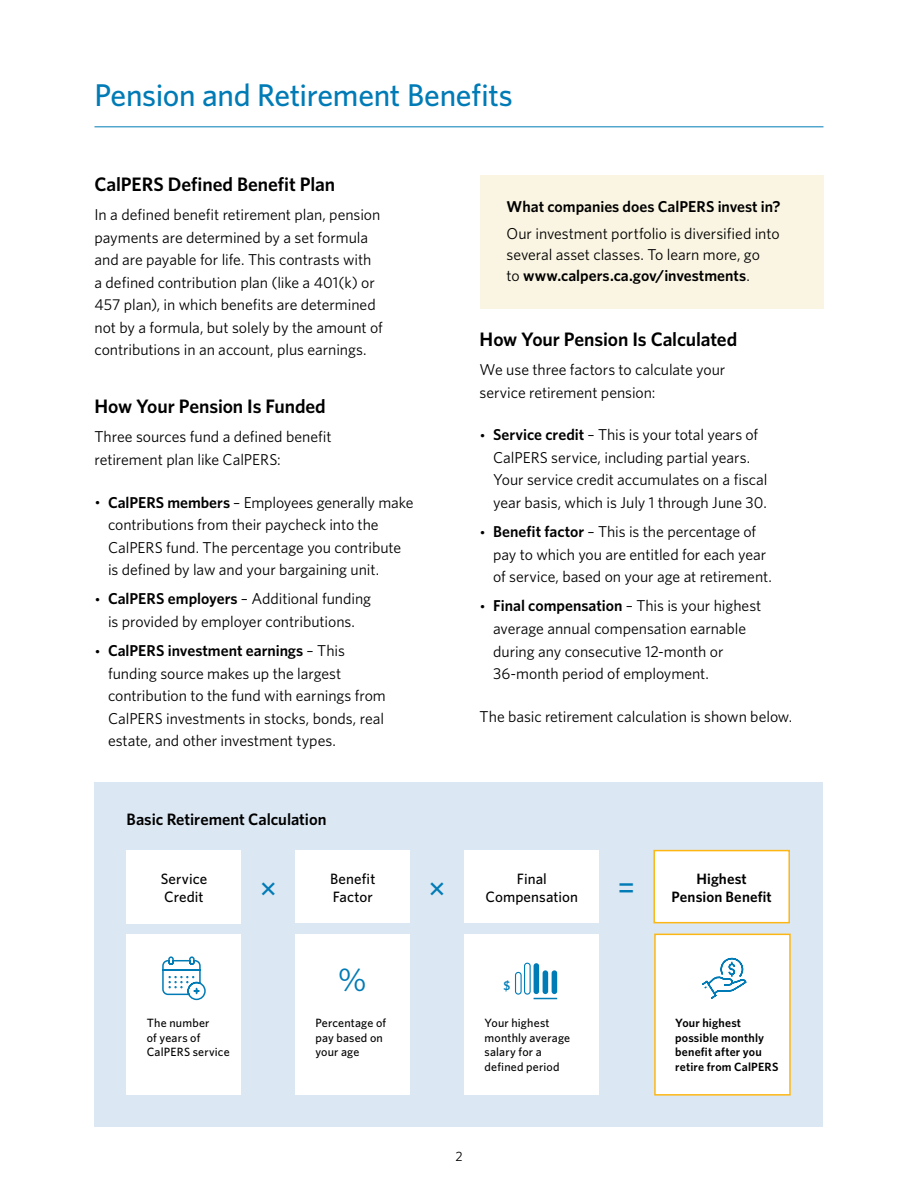
<style>
.page{position:relative;width:918px;height:1188px;background:#fff}
.page>*{position:absolute;margin:0;border:0;box-sizing:border-box;transform-origin:0 0}
.t1{font:33px "Fjkkfg Fpjlbx Whitney";color:#007bb6}
.t2{font:500 31.5px "Wtwvhy Pwctff Whitney";letter-spacing:-.01em;color:#007bb6}
.t3{font:500 30px "Wtwvhy Pwctff Whitney";color:#007bb6}
.t4{font:600 19.5px "Cwkjbq Mrysdc Whitney";letter-spacing:-.005em;color:#000}
.t5{font:600 16.5px "Cwkjbq Mrysdc Whitney";letter-spacing:-.005em;color:#000}
.t6{font:15.75px/22.5px "Fjkkfg Fpjlbx Whitney";letter-spacing:-.005em;color:#000}
.t7{font:600 15.75px "Cwkjbq Mrysdc Whitney";color:#000}
.t8{font:500 15px/18px "Wtwvhy Pwctff Whitney";letter-spacing:.005em;color:#000}
.t9{font:600 15px/18px "Cwkjbq Mrysdc Whitney";letter-spacing:.01em;color:#000;text-align:center}
.t10{font:13.5px "Fjkkfg Fpjlbx Whitney";color:#000}
.t11{font:600 12.9px "Cwkjbq Mrysdc Whitney";color:#007bb6}
.t12{font:500 12px/14.4px "Wtwvhy Pwctff Whitney";letter-spacing:.015em;color:#000}
.t13{font:600 12px/14.4px "Cwkjbq Mrysdc Whitney";letter-spacing:.015em;color:#000}
.s1{font-family:"Pgcjrf Phfjrv Trebuchet MS";font-size:12px}
.s2{font-family:"Cwkjbq Mrysdc Whitney";font-weight:600}
</style>
<div class="page">
<hr style="left:94px;top:126px;width:730px;height:1px;background:#007bb6">
<div style="left:480px;top:175px;width:344px;height:64px;background:#faf5e2"></div>
<div style="left:480px;top:203px;width:344px;height:105px;background:#faf5e2"></div>
<div style="left:94px;top:783px;width:730px;height:344px;background:#dbe7f3"></div>
<div style="left:127px;top:934px;width:114px;height:161px;background:#fff"></div>
<div style="left:295px;top:934px;width:115px;height:161px;background:#fff"></div>
<div style="left:464px;top:934px;width:135px;height:161px;background:#fff"></div>
<div style="left:654px;top:934px;width:137px;height:162px;background:#fff;border:2px solid #fdb714"></div>
<svg style="left:162px;top:956px;width:44px;height:45px"></svg>
<div style="left:515px;top:972px;width:7px;height:23px;border:1px solid #007bb6;border-radius:3px"></div>
<div style="left:534px;top:963px;width:5px;height:31px;background:#007bb6;border-radius:3px"></div>
<div style="left:543px;top:970px;width:5px;height:24px;background:#007bb6;border-radius:3px"></div>
<div style="left:552px;top:970px;width:5px;height:24px;background:#007bb6;border-radius:3px"></div>
<div style="left:524px;top:963px;width:7px;height:32px;border:1px solid #007bb6;border-radius:3px"></div>
<svg style="left:534px;top:998px;width:23px;height:1px"></svg>
<div style="left:127px;top:850px;width:114px;height:73px;background:#fff"></div>
<div style="left:655px;top:851px;width:133px;height:71px;background:#fff"></div>
<div style="left:653px;top:850px;width:137px;height:73px;border:2px solid #fdb714"></div>
<div style="left:295px;top:851px;width:115px;height:72px;background:#fff"></div>
<div style="left:464px;top:851px;width:135px;height:72px;background:#fff"></div>
<svg style="left:702px;top:957px;width:45px;height:42px"></svg>
<h2 class="t2" style="left:94px;top:74px;width:420px">Pension and Retirement Benefits</h2>
<h3 class="t4" style="left:94px;top:171px;width:242px">CalPERS Defined Benefit Plan</h3>
<p class="t6" style="left:94px;top:203px;width:290px">In a defined benefit retirement plan, pension payments are determined by a set formula and are payable for life . This contrasts with a defined contribution plan (like a 401(k) or 457 plan), in which benefits are determined not by a formula, but solely by the amount of contributions in an account, plus earnings .</p>
<h3 class="t4" style="left:94px;top:393px;width:233px">How Your Pension Is Funded</h3>
<p class="t6" style="left:94px;top:425px;width:239px">Three sources fund a defined benefit retirement plan like CalPERS:</p>
<p class="t6" style="left:108px;top:490px;width:307px;text-indent:-14px"><span class="s1">•</span> <span class="s2">CalPERS members</span> – Employees generally make contributions from their paycheck into the CalPERS fund . The percentage you contribute is defined by law and your bargaining unit .</p>
<p class="t6" style="left:94px;top:587px;width:278px;text-align:center"><span class="s1">•</span> <span class="s2">CalPERS employers</span> – Additional funding is provided by employer contributions .</p>
<p class="t6" style="left:108px;top:639px;width:279px;text-indent:-14px"><span class="s1">•</span> <span class="s2">CalPERS investment earnings</span> – This funding source makes up the largest contribution to the fund with earnings from CalPERS investments in stocks, bonds, real estate, and other investment types .</p>
<h3 class="t5" style="left:127px;top:808px;width:201px">Basic Retirement Calculation</h3>
<h4 class="t7" style="left:507px;top:196px;width:276px">What companies does CalPERS invest in?</h4>
<p class="t6" style="left:507px;top:223px;width:274px;line-height:21px">Our investment portfolio is diversified into several asset classes . To learn more, go<br>to <span class="s2">www.calpers.ca.gov/investments</span> .</p>
<h3 class="t4" style="left:480px;top:326px;width:259px">How Your Pension Is Calculated</h3>
<p class="t6" style="left:480px;top:358px;width:247px">We use three factors to calculate your service retirement pension:</p>
<p class="t6" style="left:493px;top:423px;width:276px;text-indent:-13px"><span class="s1">•</span> <span class="s2">Service credit</span> – This is your total years of CalPERS service, including partial years .<br>Your service credit accumulates on a fiscal year basis, which is July 1 through June 30 .</p>
<p class="t6" style="left:493px;top:520px;width:280px;text-indent:-14px"><span class="s1">•</span> <span class="s2">Benefit factor</span> – This is the percentage of pay to which you are entitled for each year of service, based on your age at retirement .</p>
<p class="t6" style="left:493px;top:594px;width:270px;text-indent:-14px"><span class="s1">•</span> <span class="s2">Final compensation</span> – This is your highest average annual compensation earnable during any consecutive 12-month or 36-month period of employment .</p>
<p class="t6" style="left:480px;top:705px;width:314px">The basic retirement calculation is shown below .</p>
<p class="t8" style="left:161px;top:869px;width:48px">Service<br>Credit</p>
<p class="t9" style="left:672px;top:869px;width:102px">Highest<br>Pension Benefit</p>
<p class="t8" style="left:330px;top:870px;width:47px">Benefit<br>Factor</p>
<p class="t8" style="left:486px;top:870px;width:94px;text-align:center">Final<br>Compensation</p>
<p class="t3" style="left:260px;top:868px;width:19px">×</p>
<p class="t3" style="left:429px;top:868px;width:19px">×</p>
<p class="t3" style="left:618px;top:868px;width:19px">=</p>
<p class="t1" style="left:338px;top:958px;width:31px">%</p>
<p class="t11" style="left:503px;top:977px;width:8px">$</p>
<p class="t12" style="left:147px;top:1016px;width:84px">The number<br>of years of<br>CalPERS service</p>
<p class="t12" style="left:315px;top:1016px;width:72px">Percentage of pay based on your age</p>
<p class="t12" style="left:485px;top:1016px;width:87px">Your highest monthly average salary for a defined period</p>
<p class="t13" style="left:675px;top:1016px;width:105px">Your highest possible monthly benefit after you retire from CalPERS</p>
<p class="t10" style="left:455px;top:1147px;width:9px">2</p>
</div>
